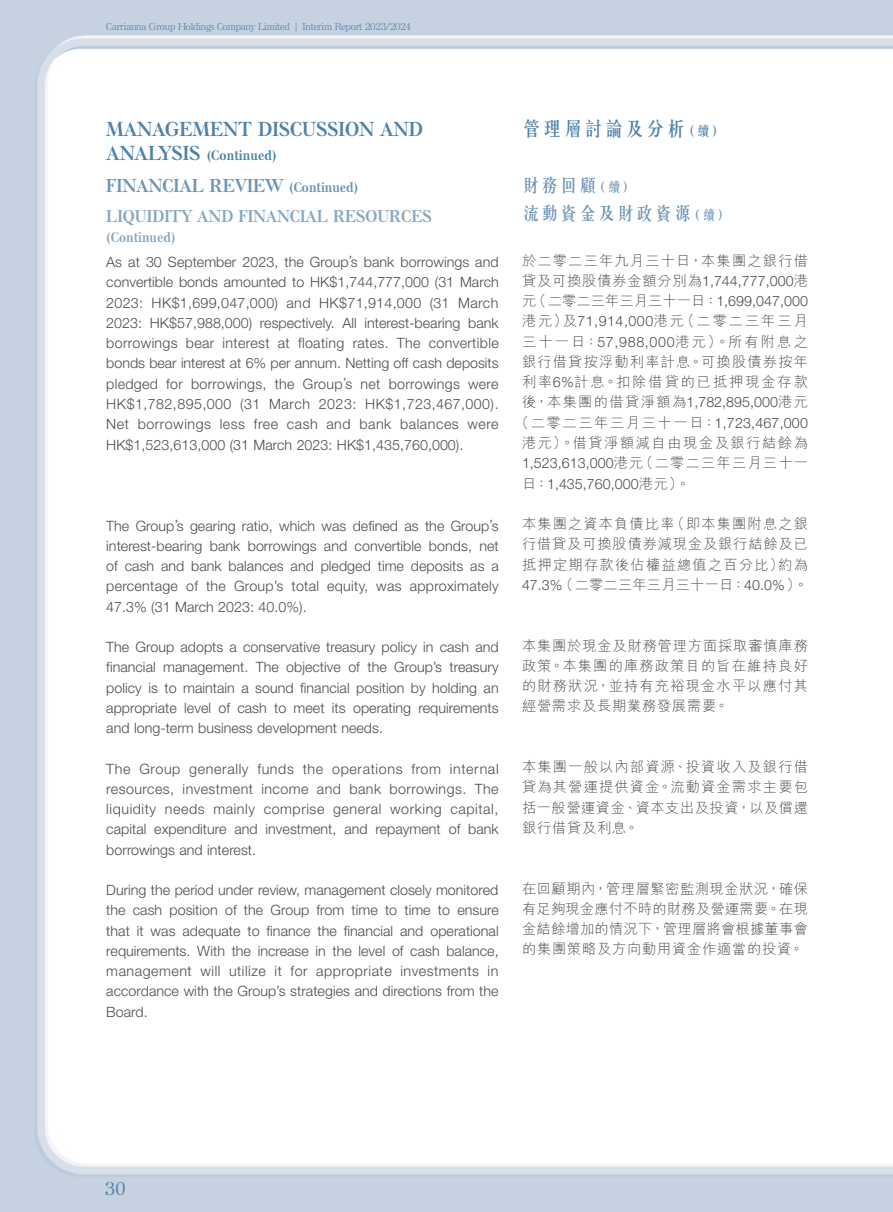
<style>
.page{position:relative;width:893px;height:1212px;background:#fff}
.page>*{position:absolute;margin:0;border:0;box-sizing:border-box;transform-origin:0 0}
.Heading_1{font:700 19.5px "Else NPL Std";letter-spacing:.01em;color:#4e81a7}
.C_Heading_1{font:500 19.5px "C Song 3 HK";letter-spacing:.06em;color:#4e81a7}
.Heading_2{font:700 18px "Else NPL Std";letter-spacing:.005em;color:#6b93b4}
.C_Heading_2{font:500 18px "C Song 3 HK";letter-spacing:.055em;color:#6b93b4}
.t1{font:500 18px "Else NPL Std";color:#4e81a7}
.Heading_3{font:700 16.5px "Else NPL Std";letter-spacing:.005em;color:#86a5c0}
.Body_Text{font:300 14.25px/20.2px "Helvetica Neue LT Std";letter-spacing:.005em;color:#4b4c4d;text-align:justify}
.C_Body_Text{font:300 14.25px/20.2px "M Hei HK";letter-spacing:.08em;color:#4b4c4d;text-align:justify}
.C_Body_Text-2{font:300 14.25px "Helvetica Neue LT Std";letter-spacing:.005em;color:#4b4c4d}
.C_Body_Text-3{font:300 14.25px "M Hei HK";letter-spacing:.005em;color:#4b4c4d}
.C_Body_Text-4{font:300 14.25px "M Hei HK";letter-spacing:.055em;color:#4b4c4d}
.C_Body_Text-5{font:300 14.25px "M Hei HK";letter-spacing:.115em;color:#4b4c4d}
.C_Body_Text-6{font:300 14.25px "M Hei HK";letter-spacing:.135em;color:#4b4c4d}
.C_Body_Text-7{font:300 14.25px "M Hei HK";letter-spacing:.145em;color:#4b4c4d}
.C_Body_Text-8{font:300 14.25px "M Hei HK";letter-spacing:.13em;color:#4b4c4d}
.C_Body_Text-9{font:300 14.25px "M Hei HK";letter-spacing:.11em;color:#4b4c4d}
.Heading_1-2{font:700 13.5px "Else NPL Std";letter-spacing:.01em;color:#4e81a7}
.Heading_3-2{font:700 13.5px "Else NPL Std";letter-spacing:.005em;color:#86a5c0}
.t2{font:300 9.75px "Else NPL Std";letter-spacing:-.02em;color:#4e81a7}
.s1{font-size:19.5px}
.s2{font-size:13.5px}
.s3{font-family:"Helvetica Neue LT Std"}
.s4{font-family:"M Hei HK"}
</style>
<div class="page">
<img style="left:0;top:0;width:893px;height:1212px">
<p class="t2" style="left:106px;top:21px;width:306px">Carrianna Group Holdings Company Limited | Interim Report 2023/2024</p>
<p class="Heading_1" style="left:106px;top:118px;width:318px">MANAGEMENT DISCUSSION AND</p>
<p class="Heading_1-2" style="left:106px;top:147px;width:172px"><span class="s1">ANALYSIS</span> (Continued)</p>
<p class="Heading_2" style="left:106px;top:175px;width:253px">FINANCIAL REVIEW <span class="s2">(Continued)</span></p>
<p class="Heading_3" style="left:106px;top:206px;width:327px">LIQUIDITY AND FINANCIAL RESOURCES</p>
<p class="Heading_3-2" style="left:106px;top:229px;width:71px">(Continued)</p>
<p class="Body_Text" style="left:106px;top:252px;width:394px">As at 30 September 2023, the Group’s bank borrowings and convertible bonds amounted to HK$1,744,777,000 (31 March 2023: HK$1,699,047,000) and HK$71,914,000 (31 March 2023: HK$57,988,000) respectively. All interest-bearing bank borrowings bear interest at floating rates. The convertible bonds bear interest at 6% per annum. Netting off cash deposits pledged for borrowings, the Group’s net borrowings were HK$1,782,895,000 (31 March 2023: HK$1,723,467,000).<br>Net borrowings less free cash and bank balances were HK$1,523,613,000 (31 March 2023: HK$1,435,760,000).</p>
<p class="Body_Text" style="left:106px;top:515px;width:394px">The Group’s gearing ratio, which was defined as the Group’s interest-bearing bank borrowings and convertible bonds, net of cash and bank balances and pledged time deposits as a percentage of the Group’s total equity, was approximately 47.3% (31 March 2023: 40.0%).</p>
<p class="Body_Text" style="left:106px;top:636px;width:394px">The Group adopts a conservative treasury policy in cash and financial management. The objective of the Group’s treasury policy is to maintain a sound financial position by holding an appropriate level of cash to meet its operating requirements and long-term business development needs.</p>
<p class="Body_Text" style="left:106px;top:758px;width:394px">The Group generally funds the operations from internal resources, investment income and bank borrowings. The liquidity needs mainly comprise general working capital, capital expenditure and investment, and repayment of bank borrowings and interest.</p>
<p class="Body_Text" style="left:106px;top:879px;width:394px">During the period under review, management closely monitored the cash position of the Group from time to time to ensure that it was adequate to finance the financial and operational requirements. With the increase in the level of cash balance, management will utilize it for appropriate investments in accordance with the Group’s strategies and directions from the Board.</p>
<p class="C_Heading_1" style="left:522px;top:119px;width:204px">管理層討論及分析<span class="s2">（續）</span></p>
<p class="C_Heading_2" style="left:522px;top:176px;width:115px">財務回顧<span class="s2">（續）</span></p>
<p class="C_Heading_2" style="left:522px;top:204px;width:210px">流動資金及財政資源<span class="s2">（續）</span></p>
<p class="C_Body_Text" style="left:522px;top:250px;width:287px">於二零二三年九月三十日，本集團之銀行借</p>
<p class="C_Body_Text-4" style="left:522px;top:273px;width:287px">貸及可換股債券金額分別為<span class="s3">1,744,777,000</span>港</p>
<p class="C_Body_Text-3" style="left:522px;top:294px;width:287px">元（二零二三年三月三十一日：<span class="s3">1,699,047,000</span></p>
<p class="C_Body_Text-6" style="left:522px;top:314px;width:287px">港元）及<span class="s3">71,914,000</span>港元（二零二三年三月</p>
<p class="C_Body_Text-7" style="left:522px;top:334px;width:287px">三十一日：<span class="s3">57,988,000</span>港元）。所有附息之</p>
<p class="C_Body_Text" style="left:522px;top:351px;width:287px">銀行借貸按浮動利率計息。可換股債券按年</p>
<p class="C_Body_Text-8" style="left:522px;top:375px;width:287px">利率<span class="s3">6%</span>計息。扣除借貸的已抵押現金存款</p>
<p class="C_Body_Text" style="left:522px;top:392px;width:287px">後，本集團的借貸淨額為<span class="s3">1,782,895,000</span>港元</p>
<p class="C_Body_Text-5" style="left:515px;top:415px;width:295px">（二零二三年三月三十一日：<span class="s3">1,723,467,000</span></p>
<p class="C_Body_Text-9" style="left:522px;top:435px;width:287px">港元）。借貸淨額減自由現金及銀行結餘為</p>
<p class="C_Body_Text-2" style="left:522px;top:454px;width:287px">1,523,613,000<span class="s4">港元（二零二三年三月三十一</span></p>
<p class="C_Body_Text-2" style="left:522px;top:475px;width:170px"><span class="s4">日：</span>1,435,760,000<span class="s4">港元）。</span></p>
<p class="C_Body_Text" style="left:522px;top:513px;width:287px">本集團之資本負債比率（即本集團附息之銀行借貸及可換股債券減現金及銀行結餘及已抵押定期存款後佔權益總值之百分比）約為<span class="s3">47.3%</span>（二零二三年三月三十一日：<span class="s3">40.0%</span>）。</p>
<p class="C_Body_Text" style="left:522px;top:635px;width:287px">本集團於現金及財務管理方面採取審慎庫務政策。本集團的庫務政策目的旨在維持良好的財務狀況，並持有充裕現金水平以應付其經營需求及長期業務發展需要。</p>
<p class="C_Body_Text" style="left:522px;top:756px;width:287px">本集團一般以內部資源、投資收入及銀行借貸為其營運提供資金。流動資金需求主要包括一般營運資金、資本支出及投資，以及償還銀行借貸及利息。</p>
<p class="C_Body_Text" style="left:522px;top:878px;width:287px">在回顧期內，管理層緊密監測現金狀況，確保有足夠現金應付不時的財務及營運需要。在現金結餘增加的情況下，管理層將會根據董事會的集團策略及方向動用資金作適當的投資。</p>
<p class="t1" style="left:105px;top:1178px;width:22px">30</p>
</div>
